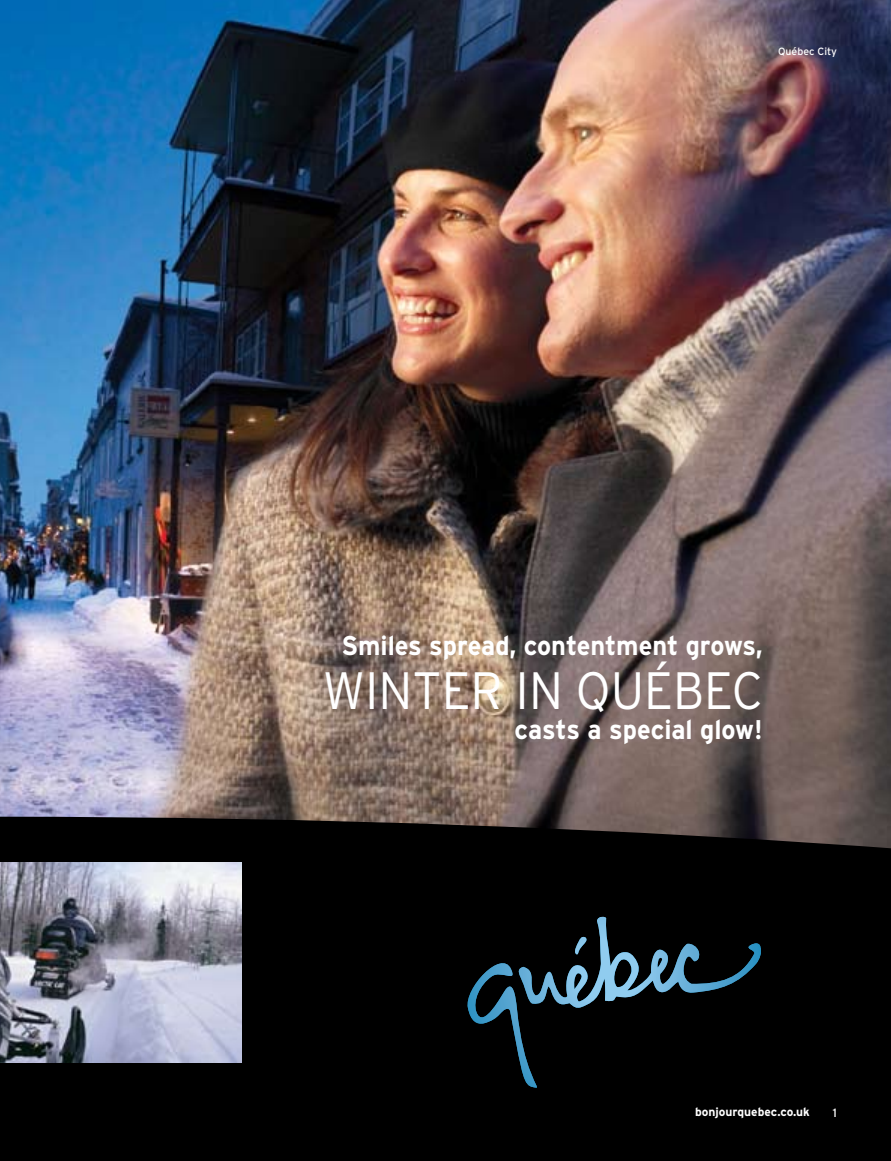
<style>
.page{position:relative;width:891px;height:1161px;background:#fff}
.page>*{position:absolute;margin:0;border:0;box-sizing:border-box;transform-origin:0 0}
.t1{font:300 52.5px "Interstate";color:#fff;scale:.94 1}
.t2{font:700 27px "Interstate";color:#fff;scale:.94 1}
.t3{font:700 12px "Interstate";color:#fff}
.t4{font:12px "Interstate";color:#fff}
.t5{font:10.5px "Interstate";color:#fff}
</style>
<div class="page">
<img style="left:0;top:0;width:891px;height:817px">
<div style="left:0;top:817px;width:891px;height:344px;background:#000"></div>
<img style="left:0;top:862px;width:242px;height:200px">
<svg style="left:468px;top:917px;width:293px;height:171px;background:#0e171d"></svg>
<p class="t5" style="left:778px;top:45px;width:60px">Québec City</p>
<p class="t2" style="left:341px;top:630px;width:450px">Smiles spread, contentment grows,</p>
<h1 class="t1" style="left:323px;top:661px;width:462px">WINTER IN QUÉBEC</h1>
<p class="t2" style="left:515px;top:714px;width:265px">casts a special glow!</p>
<p class="t3" style="left:695px;top:1105px;width:116px">bonjourquebec.co.uk</p>
<p class="t4" style="left:833px;top:1106px;width:6px">1</p>
</div>
